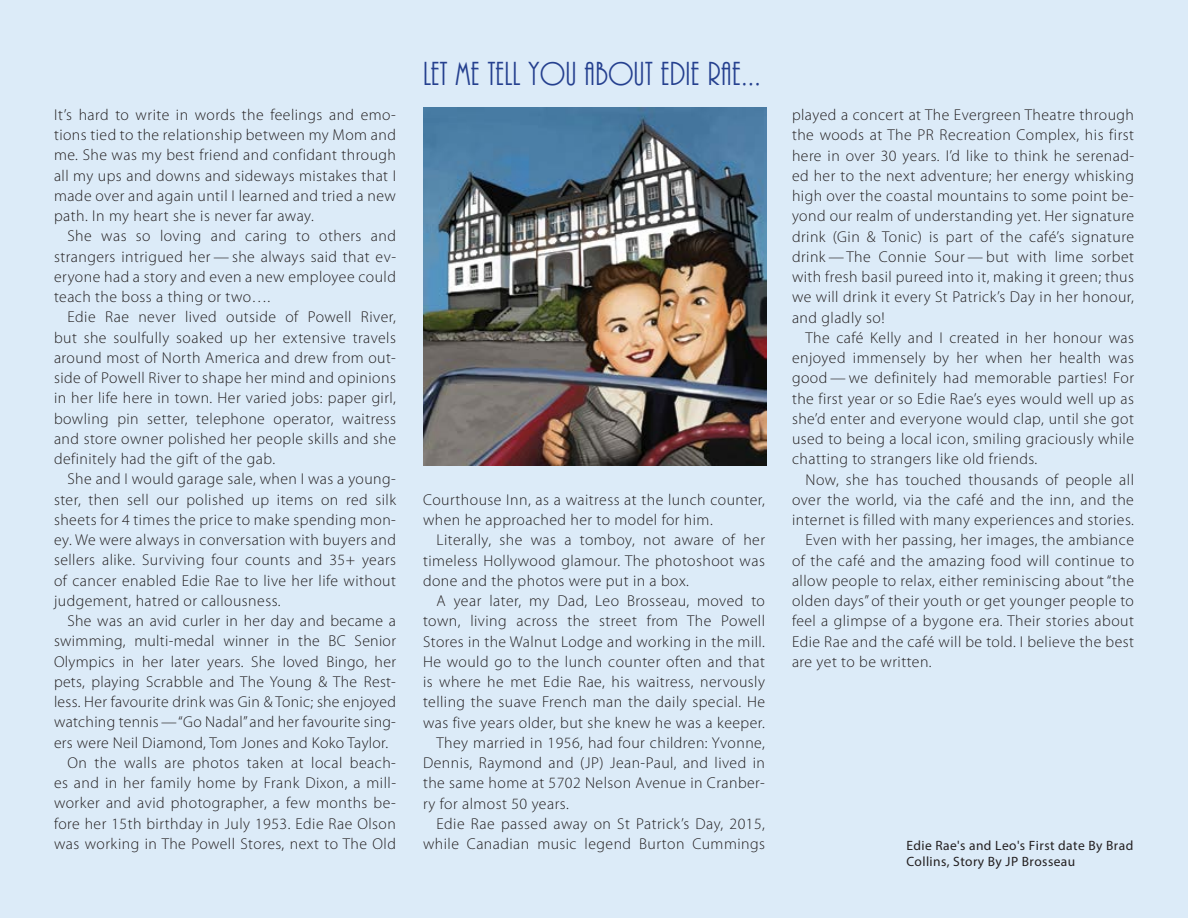
<style>
.page{position:relative;width:1188px;height:918px;background:#dcebf8}
.page>*{position:absolute;margin:0;border:0;box-sizing:border-box;transform-origin:0 0}
.t1{font:34.5px "ARBONNIE";letter-spacing:.01em;color:#25408f}
.t2{font:300 15.75px/20.2px "Myriad Pro";letter-spacing:.03em;color:#231f20;text-align:justify}
.t3{font:13.5px/16.2px "Myriad Pro";letter-spacing:.03em;color:#231f20}
</style>
<div class="page">
<img style="left:423px;top:108px;width:344px;height:358px">
<p class="t2" style="left:54px;top:105px;width:344px">It’s hard to write in words the feelings and emo&shy;tions tied to the relationship between my Mom and me. She was my best friend and confidant through all my ups and downs and sideways mistakes that I made over and again until I learned and tried a new path. In my heart she is never far away.</p>
<p class="t2" style="left:54px;top:226px;width:344px;text-indent:13px">She was so loving and caring to others and strangers intrigued her — she always said that ev&shy;eryone had a story and even a new employee could teach the boss a thing or two….</p>
<p class="t2" style="left:54px;top:307px;width:344px;text-indent:13px">Edie Rae never lived outside of Powell River, but she soulfully soaked up her extensive travels around most of North America and drew from out&shy;side of Powell River to shape her mind and opinions in her life here in town. Her varied jobs: paper girl, bowling pin setter, telephone operator, waitress and store owner polished her people skills and she definitely had the gift of the gab.</p>
<p class="t2" style="left:54px;top:469px;width:344px;text-indent:13px">She and I would garage sale, when I was a young&shy;ster, then sell our polished up items on red silk sheets for 4 times the price to make spending mon&shy;ey. We were always in conversation with buyers and sellers alike. Surviving four counts and 35+ years of cancer enabled Edie Rae to live her life without judgement, hatred or callousness.</p>
<p class="t2" style="left:67px;top:611px;width:330px">She was an avid curler in her day and became a</p>
<p class="t2" style="left:54px;top:631px;width:344px">swimming, multi-medal winner in the BC Senior</p>
<p class="t2" style="left:54px;top:652px;width:344px">Olympics in her later years. She loved Bingo, her</p>
<p class="t2" style="left:54px;top:672px;width:343px">pets, playing Scrabble and The Young &amp; The Rest-</p>
<p class="t2" style="left:54px;top:692px;width:343px">less. Her favourite drink was Gin &amp; Tonic; she enjoyed</p>
<p class="t2" style="left:54px;top:712px;width:344px">watching tennis—“Go Nadal” and her favourite sing-</p>
<p class="t2" style="left:54px;top:733px;width:336px">ers were Neil Diamond, Tom Jones and Koko Taylor.</p>
<p class="t2" style="left:67px;top:753px;width:330px">On the walls are photos taken at local beach-</p>
<p class="t2" style="left:54px;top:773px;width:344px">es and in her family home by Frank Dixon, a mill-</p>
<p class="t2" style="left:54px;top:793px;width:343px">worker and avid photographer, a few months be-</p>
<p class="t2" style="left:54px;top:814px;width:343px">fore her 15th birthday in July 1953. Edie Rae Olson</p>
<p class="t2" style="left:54px;top:834px;width:344px">was working in The Powell Stores, next to The Old</p>
<h1 class="t1" style="left:423px;top:56px;width:339px">LET ME TELL YOU ABOUT EDIE RAE…</h1>
<p class="t2" style="left:423px;top:490px;width:344px">Courthouse Inn, as a waitress at the lunch counter, when he approached her to model for him.</p>
<p class="t2" style="left:423px;top:530px;width:344px;text-indent:13px">Literally, she was a tomboy, not aware of her timeless Hollywood glamour. The photoshoot was done and the photos were put in a box.</p>
<p class="t2" style="left:437px;top:591px;width:330px">A year later, my Dad, Leo Brosseau, moved to</p>
<p class="t2" style="left:423px;top:611px;width:344px">town, living across the street from The Powell</p>
<p class="t2" style="left:423px;top:632px;width:343px">Stores in the Walnut Lodge and working in the mill.</p>
<p class="t2" style="left:423px;top:652px;width:344px">He would go to the lunch counter often and that</p>
<p class="t2" style="left:423px;top:672px;width:344px">is where he met Edie Rae, his waitress, nervously</p>
<p class="t2" style="left:423px;top:692px;width:344px">telling the suave French man the daily special. He</p>
<p class="t2" style="left:423px;top:713px;width:343px">was five years older, but she knew he was a keeper.</p>
<p class="t2" style="left:437px;top:733px;width:330px">They married in 1956, had four children: Yvonne,</p>
<p class="t2" style="left:423px;top:753px;width:343px">Dennis, Raymond and (JP) Jean-Paul, and lived in</p>
<p class="t2" style="left:423px;top:773px;width:343px">the same home at 5702 Nelson Avenue in Cranber-</p>
<p class="t2" style="left:423px;top:794px;width:147px">ry for almost 50 years.</p>
<p class="t2" style="left:437px;top:814px;width:330px">Edie Rae passed away on St Patrick’s Day, 2015,</p>
<p class="t2" style="left:423px;top:834px;width:343px">while Canadian music legend Burton Cummings</p>
<p class="t2" style="left:792px;top:105px;width:344px">played a concert at The Evergreen Theatre through the woods at The PR Recreation Complex, his first here in over 30 years. I’d like to think he serenad&shy;ed her to the next adventure; her energy whisking high over the coastal mountains to some point be&shy;yond our realm of understanding yet. Her signature drink (Gin &amp; Tonic) is part of the café’s signature drink —The Connie Sour — but with lime sorbet with fresh basil pureed into it, making it green; thus we will drink it every St Patrick’s Day in her honour, and gladly so!</p>
<p class="t2" style="left:792px;top:328px;width:344px;text-indent:13px">The café Kelly and I created in her honour was enjoyed immensely by her when her health was good — we definitely had memorable parties! For the first year or so Edie Rae’s eyes would well up as she’d enter and everyone would clap, until she got used to being a local icon, smiling graciously while chatting to strangers like old friends.</p>
<p class="t2" style="left:806px;top:470px;width:330px">Now, she has touched thousands of people all</p>
<p class="t2" style="left:792px;top:490px;width:343px">over the world, via the café and the inn, and the</p>
<p class="t2" style="left:792px;top:510px;width:343px">internet is filled with many experiences and stories.</p>
<p class="t2" style="left:806px;top:530px;width:330px">Even with her passing, her images, the ambiance</p>
<p class="t2" style="left:792px;top:551px;width:344px">of the café and the amazing food will continue to</p>
<p class="t2" style="left:792px;top:571px;width:344px">allow people to relax, either reminiscing about “the</p>
<p class="t2" style="left:792px;top:591px;width:343px">olden days” of their youth or get younger people to</p>
<p class="t2" style="left:792px;top:611px;width:343px">feel a glimpse of a bygone era. Their stories about</p>
<p class="t2" style="left:792px;top:632px;width:344px">Edie Rae and the café will be told. I believe the best</p>
<p class="t2" style="left:792px;top:652px;width:141px">are yet to be written.</p>
<p class="t3" style="left:906px;top:837px;width:228px">Edie Rae's and Leo's First date By Brad<br>Collins, Story By JP Brosseau</p>
</div>
